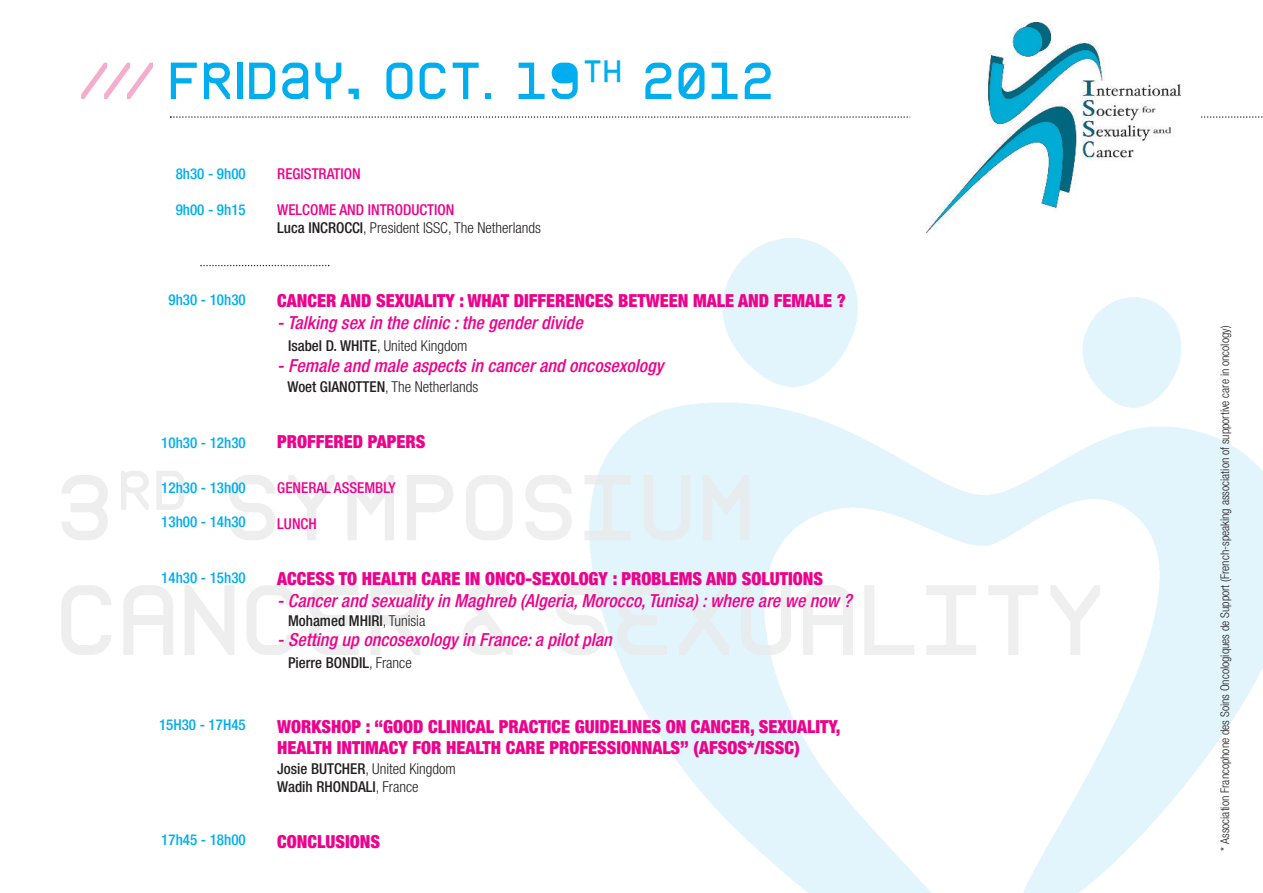
<style>
.page{position:relative;width:1263px;height:893px;background:#fff}
.page>*{position:absolute;margin:0;border:0;box-sizing:border-box;transform-origin:0 0}
.t1{font:51px "Close Call PM";color:#00aeef}
.t2{font:900 condensed 18px/21.6px "Helvetica Neue";color:#ed028c}
.t3{font:italic 500 condensed 18px "Helvetica Neue";letter-spacing:.005em;color:#ed028c}
.t4{font:300 condensed 15px/18px "Helvetica Neue";color:#231f20}
.t5{font:500 condensed 15px "Helvetica Neue";color:#00aeef}
.t6{font:500 condensed 15px/18px "Helvetica Neue";color:#231f20}
.t7{font:500 condensed 15px "Helvetica Neue";color:#ed028c}
.t8{font:300 condensed 12px "Helvetica Neue";color:#231f20}
.s1{color:#f5adce}
.s2{font-weight:500;color:#ed028c}
.s3{font-weight:500}
.s4{font-weight:300}
</style>
<div class="page">
<img style="left:590px;top:238px;width:673px;height:655px">
<svg style="left:62px;top:475px;width:46px;height:65px"></svg>
<svg style="left:121px;top:471px;width:63px;height:39px"></svg>
<div style="left:229px;top:475px;width:230px;height:65px;background:linear-gradient(to right,#f8f8f9,#f9f9f9)"></div>
<img style="left:466px;top:475px;width:283px;height:65px">
<svg style="left:61px;top:585px;width:359px;height:70px"></svg>
<img style="left:555px;top:585px;width:545px;height:70px">
<svg style="left:170px;top:116px;width:1093px;height:2px"></svg>
<svg style="left:200px;top:265px;width:129px;height:1px"></svg>
<svg style="left:910px;top:84px;width:291px;height:167px"></svg>
<img style="left:926px;top:22px;width:254px;height:211px">
<h1 class="t1" style="left:82px;top:51px;width:698px"><span class="s1">///</span> FRIDAY, OCT. 19<sup>TH</sup> 2012</h1>
<p class="t5" style="left:176px;top:169px;width:72px">8h30 - 9h00</p>
<p class="t5" style="left:176px;top:205px;width:72px">9h00 - 9h15</p>
<p class="t7" style="left:277px;top:169px;width:85px">REGISTRATION</p>
<p class="t4" style="left:277px;top:202px;width:265px"><span class="s2">WELCOME AND INTRODUCTION<br></span><span class="s3">Luca INCROCCI</span>, President ISSC, The Netherlands</p>
<p class="t5" style="left:168px;top:295px;width:79px">9h30 - 10h30</p>
<p class="t2" style="left:277px;top:292px;width:570px">CANCER AND SEXUALITY : WHAT DIFFERENCES BETWEEN MALE AND FEMALE ?</p>
<p class="t3" style="left:277px;top:316px;width:307px">- Talking sex in the clinic : the gender divide</p>
<p class="t4" style="left:288px;top:338px;width:181px"><span class="s3">Isabel D. WHITE</span>, United Kingdom</p>
<p class="t3" style="left:277px;top:359px;width:388px">- Female and male aspects in cancer and oncosexology</p>
<p class="t4" style="left:287px;top:379px;width:192px"><span class="s3">Woet GIANOTTEN</span>, The Netherlands</p>
<p class="t5" style="left:161px;top:437px;width:86px">10h30 - 12h30</p>
<p class="t5" style="left:161px;top:482px;width:86px">12h30 - 13h00</p>
<p class="t5" style="left:161px;top:517px;width:86px">13h00 - 14h30</p>
<p class="t2" style="left:277px;top:432px;width:150px">PROFFERED PAPERS</p>
<p class="t7" style="left:277px;top:482px;width:120px">GENERAL ASSEMBLY</p>
<p class="t7" style="left:277px;top:518px;width:41px">LUNCH</p>
<p class="t5" style="left:161px;top:572px;width:86px">14h30 - 15h30</p>
<p class="t2" style="left:277px;top:569px;width:547px">ACCESS TO HEALTH CARE IN ONCO-SEXOLOGY : PROBLEMS AND SOLUTIONS</p>
<p class="t3" style="left:277px;top:594px;width:576px">- Cancer and sexuality in Maghreb (Algeria, Morocco, Tunisa) : where are we now ?</p>
<p class="t6" style="left:288px;top:613px;width:139px">Mohamed MHIRI<span class="s4">, Tunisia</span></p>
<p class="t3" style="left:277px;top:633px;width:336px">- Setting up oncosexology in France: a pilot plan</p>
<p class="t6" style="left:288px;top:655px;width:125px">Pierre BONDIL<span class="s4">, France</span></p>
<p class="t5" style="left:159px;top:719px;width:88px">15H30 - 17H45</p>
<p class="t2" style="left:277px;top:717px;width:565px">WORKSHOP : “GOOD CLINICAL PRACTICE GUIDELINES ON CANCER, SEXUALITY,<br>HEALTH INTIMACY FOR HEALTH CARE PROFESSIONNALS” (AFSOS*/ISSC)</p>
<p class="t6" style="left:277px;top:761px;width:180px">Josie BUTCHER<span class="s4">, United Kingdom<br></span>Wadih RHONDALI<span class="s4">, France</span></p>
<p class="t5" style="left:161px;top:835px;width:86px">17h45 - 18h00</p>
<p class="t2" style="left:277px;top:832px;width:104px">CONCLUSIONS</p>
<p class="t8" style="left:1220px;top:850px;width:526px;rotate:-90deg">* Association Francophone des Soins Oncologiques de Support (French-speaking association of supportive care in oncology)</p>
</div>
